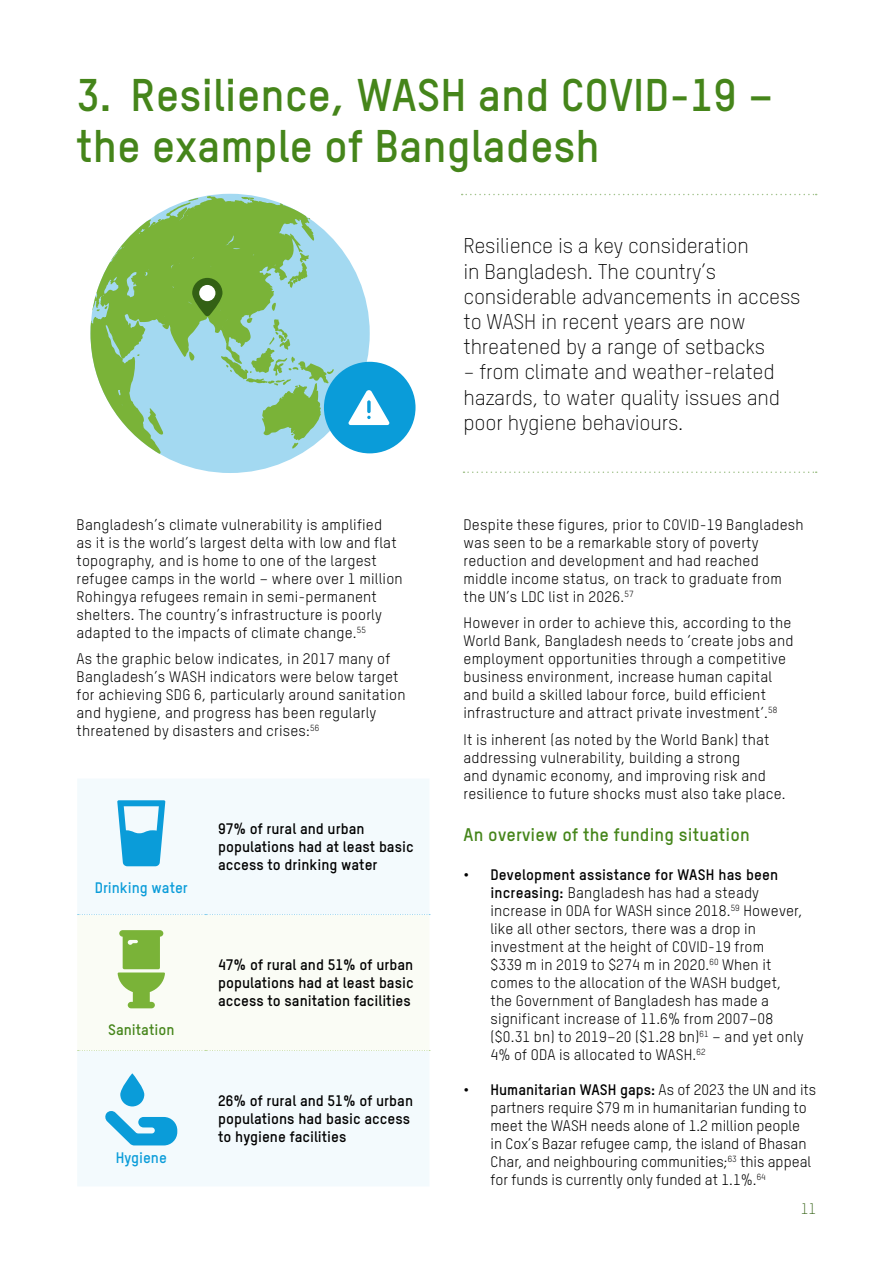
<style>
.page{position:relative;width:893px;height:1263px;background:#fff}
.page>*{position:absolute;margin:0;border:0;box-sizing:border-box;transform-origin:0 0}
.t1{font:700 45px/51px "Oxfam TSTARPRO";color:#45851a}
.t2{font:300 21px/25.2px "Oxfam TSTARPRO";letter-spacing:-.01em;color:#000}
.t3{font:700 18px "Oxfam TSTARPRO";letter-spacing:.01em;color:#45851a}
.t4{font:15px/18px "Oxfam TSTARPRO";letter-spacing:.015em;color:#000}
.t5{font:700 15px/18px "Oxfam TSTARPRO";color:#000}
.t6{font:700 15px "Oxfam TSTARPRO";color:#0a9cd9}
.t7{font:700 15px "Oxfam TSTARPRO";color:#45851a}
.t8{font:300 15px "Oxfam TSTARPRO";color:#336114}
.s1{font-weight:700}
</style>
<div class="page">
<div style="left:90px;top:194px;width:280px;height:279px;background:#a3d9f1;border-radius:50%"></div>
<svg style="left:90px;top:196px;width:224px;height:258px;fill:#7ab338"></svg>
<svg style="left:189px;top:253px;width:145px;height:196px"></svg>
<div style="left:199px;top:285px;width:16px;height:16px;background:#fff;border-radius:50%"></div>
<svg style="left:463px;top:471px;width:354px;height:2px"></svg>
<svg style="left:462px;top:194px;width:355px;height:1px"></svg>
<div style="left:77px;top:779px;width:352px;height:407px;background:#f3fafd"></div>
<div style="left:77px;top:914px;width:352px;height:136px;background:#fafcf5"></div>
<svg style="left:78px;top:1050px;width:352px;height:1px"></svg>
<svg style="left:78px;top:914px;width:352px;height:1px"></svg>
<svg style="left:117px;top:800px;width:48px;height:66px"></svg>
<svg style="left:118px;top:930px;width:47px;height:78px"></svg>
<svg style="left:105px;top:1073px;width:72px;height:72px"></svg>
<div style="left:324px;top:362px;width:91px;height:91px;background:#0a9cd9;border-radius:50%"></div>
<svg style="left:348px;top:390px;width:42px;height:35px"></svg>
<h1 class="t1" style="left:77px;top:69px;width:699px">3. Resilience, WASH and COVID-19 – the example of Bangladesh</h1>
<p class="t4" style="left:77px;top:515px;width:328px">Bangladesh’s climate vulnerability is amplified<br>as it is the world’s largest delta with low and flat topography, and is home to one of the largest refugee camps in the world – where over 1 million Rohingya refugees remain in semi-permanent shelters. The country’s infrastructure is poorly adapted to the impacts of climate change.<sup>55</sup></p>
<p class="t4" style="left:77px;top:650px;width:331px">As the graphic below indicates, in 2017 many of Bangladesh’s WASH indicators were below target for achieving SDG 6, particularly around sanitation and hygiene, and progress has been regularly threatened by disasters and crises:<sup>56</sup></p>
<p class="t6" style="left:95px;top:878px;width:95px">Drinking water</p>
<p class="t7" style="left:108px;top:1020px;width:68px">Sanitation</p>
<p class="t6" style="left:116px;top:1149px;width:53px">Hygiene</p>
<p class="t5" style="left:218px;top:820px;width:197px">97% of rural and urban populations had at least basic access to drinking water</p>
<p class="t5" style="left:218px;top:956px;width:197px;text-align:justify">47% of rural and 51% of urban populations had at least basic access to sanitation facilities</p>
<p class="t5" style="left:218px;top:1092px;width:196px">26% of rural and 51% of urban populations had basic access to hygiene facilities</p>
<h2 class="t2" style="left:463px;top:233px;width:339px">Resilience is a key consideration<br>in Bangladesh. The country’s considerable advancements in access to WASH in recent years are now threatened by a range of setbacks</h2>
<h2 class="t2" style="left:463px;top:359px;width:318px">– from climate and weather-related hazards, to water quality issues and poor hygiene behaviours.</h2>
<p class="t4" style="left:463px;top:515px;width:342px">Despite these figures, prior to COVID-19 Bangladesh was seen to be a remarkable story of poverty reduction and development and had reached middle income status, on track to graduate from the UN’s LDC list in 2026.<sup>57</sup></p>
<p class="t4" style="left:463px;top:614px;width:331px">However in order to achieve this, according to the World Bank, Bangladesh needs to ‘create jobs and employment opportunities through a competitive business environment, increase human capital and build a skilled labour force, build efficient infrastructure and attract private investment’.<sup>58</sup></p>
<p class="t4" style="left:463px;top:730px;width:324px">It is inherent (as noted by the World Bank) that addressing vulnerability, building a strong<br>and dynamic economy, and improving risk and resilience to future shocks must also take place.</p>
<p class="t3" style="left:463px;top:823px;width:288px">An overview of the funding situation</p>
<p class="t4" style="left:490px;top:866px;width:315px;text-indent:-27px"><span class="s1">• Development assistance for WASH has been increasing:</span> Bangladesh has had a steady increase in ODA for WASH since 2018.<sup>59</sup> However, like all other sectors, there was a drop in investment at the height of COVID-19 from<br>$339 m in 2019 to $274 m in 2020.<sup>60</sup> When it comes to the allocation of the WASH budget, the Government of Bangladesh has made a significant increase of 11.6% from 2007–08 ($0.31 bn) to 2019–20 ($1.28 bn)<sup>61</sup> – and yet only 4% of ODA is allocated to WASH.<sup>62</sup></p>
<p class="t4" style="left:490px;top:1081px;width:327px;text-indent:-27px"><span class="s1">• Humanitarian WASH gaps:</span> As of 2023 the UN and its partners require $79 m in humanitarian funding to meet the WASH needs alone of 1.2 million people<br>in Cox’s Bazar refugee camp, the island of Bhasan Char, and neighbouring communities;<sup>63</sup> this appeal for funds is currently only funded at 1.1%.<sup>64</sup></p>
<p class="t8" style="left:801px;top:1199px;width:17px">11</p>
</div>
